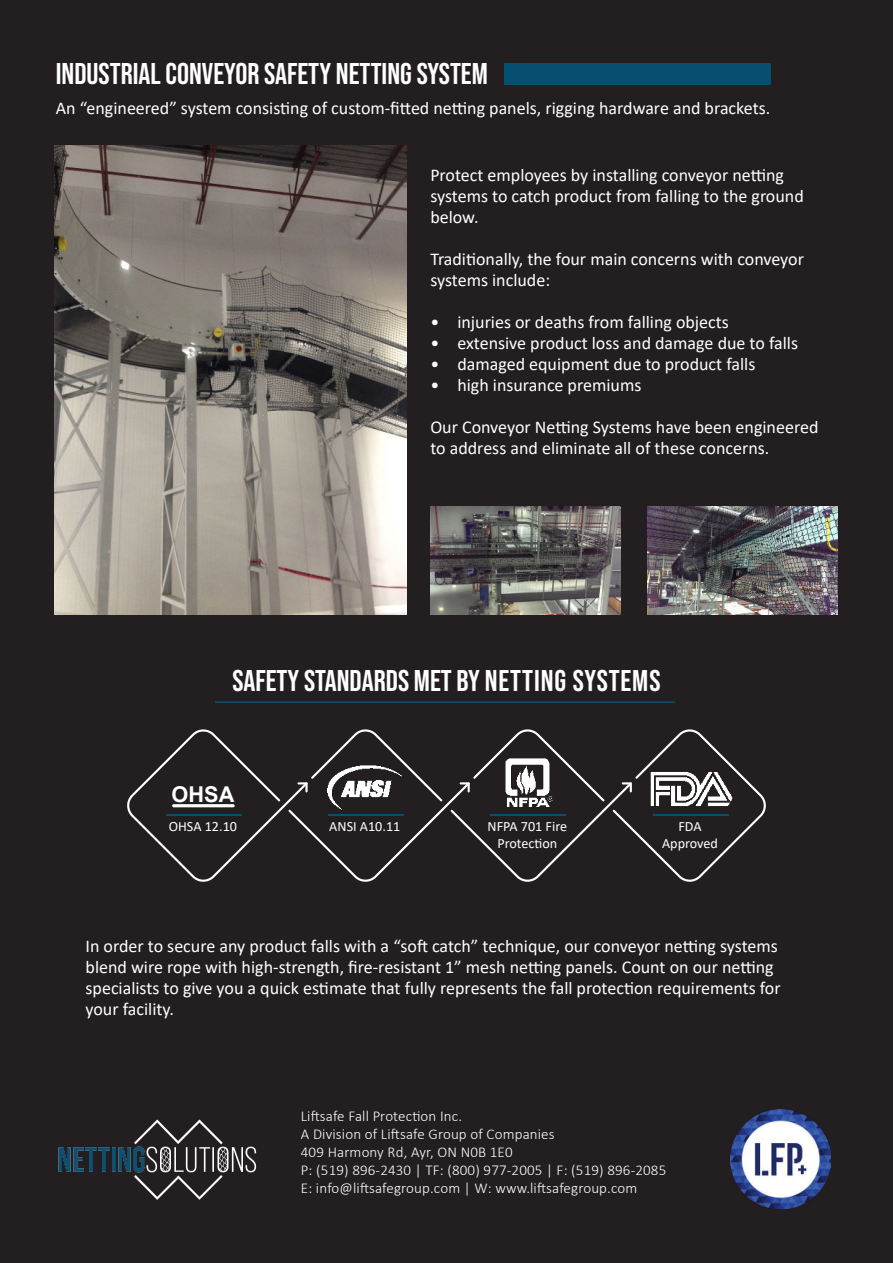
<style>
.page{position:relative;width:893px;height:1263px;background:#231f20}
.page>*{position:absolute;margin:0;border:0;box-sizing:border-box;transform-origin:0 0}
.t1{font:700 30px "Bebas Neue Pro";color:#fff}
.t2{font:700 21.75px "Arial";color:#fff}
.t3{font:18px/21px "Calibri";color:#fff}
.t4{font:300 15px/18px "Calibri";letter-spacing:.01em;color:#fff}
.t5{font:14.1px/17px "Calibri";color:#fff;text-align:center}
</style>
<div class="page">
<img style="left:58px;top:1119px;width:199px;height:80px">
<img style="left:731px;top:1109px;width:99px;height:99px">
<hr style="left:215px;top:701px;width:460px;height:2px;background:#0f4f73">
<svg style="left:127px;top:729px;width:639px;height:153px"></svg>
<hr style="left:172px;top:804px;width:63px;height:3px;background:#fff;border-radius:2px">
<div style="left:504px;top:63px;width:267px;height:21px;background:#074f71"></div>
<img style="left:55px;top:145px;width:352px;height:469px">
<img style="left:430px;top:507px;width:191px;height:107px">
<img style="left:647px;top:507px;width:190px;height:107px">
<h1 class="t1" style="left:56px;top:56px;width:433px">INDUSTRIAL CONVEYOR SAFETY NETTING SYSTEM</h1>
<p class="t3" style="left:56px;top:97px;width:716px">An “engineered” system consisting of custom-fitted netting panels, rigging hardware and brackets.</p>
<p class="t3" style="left:430px;top:164px;width:375px">Protect employees by installing conveyor netting systems to catch product from falling to the ground below.</p>
<p class="t3" style="left:430px;top:248px;width:375px">Traditionally, the four main concerns with conveyor systems include:</p>
<p class="t3" style="left:430px;top:311px;width:300px">• injuries or deaths from falling objects</p>
<p class="t3" style="left:430px;top:332px;width:369px">• extensive product loss and damage due to falls</p>
<p class="t3" style="left:430px;top:353px;width:327px">• damaged equipment due to product falls</p>
<p class="t3" style="left:430px;top:374px;width:213px">• high insurance premiums</p>
<p class="t3" style="left:430px;top:416px;width:390px">Our Conveyor Netting Systems have been engineered to address and eliminate all of these concerns.</p>
<h1 class="t1" style="left:233px;top:663px;width:429px">SAFETY STANDARDS MET BY NETTING SYSTEMS</h1>
<p class="t2" style="left:172px;top:781px;width:64px">OHSA</p>
<p class="t5" style="left:169px;top:819px;width:70px">OHSA 12.10</p>
<p class="t5" style="left:329px;top:819px;width:73px">ANSI A10.11</p>
<p class="t5" style="left:662px;top:819px;width:57px">FDA<br>Approved</p>
<p class="t5" style="left:488px;top:819px;width:81px">NFPA 701 Fire<br>Protection</p>
<p class="t3" style="left:86px;top:934px;width:697px">In order to secure any product falls with a “soft catch” technique, our conveyor netting systems blend wire rope with high-strength, fire-resistant 1” mesh netting panels. Count on our netting specialists to give you a quick estimate that fully represents the fall protection requirements for your facility.</p>
<p class="t4" style="left:301px;top:1106px;width:367px">Liftsafe Fall Protection Inc.<br>A Division of Liftsafe Group of Companies<br>409 Harmony Rd, Ayr, ON N0B 1E0<br>P: (519) 896-2430 | TF: (800) 977-2005 | F: (519) 896-2085<br>E: info@liftsafegroup.com | W: www.liftsafegroup.com</p>
</div>
